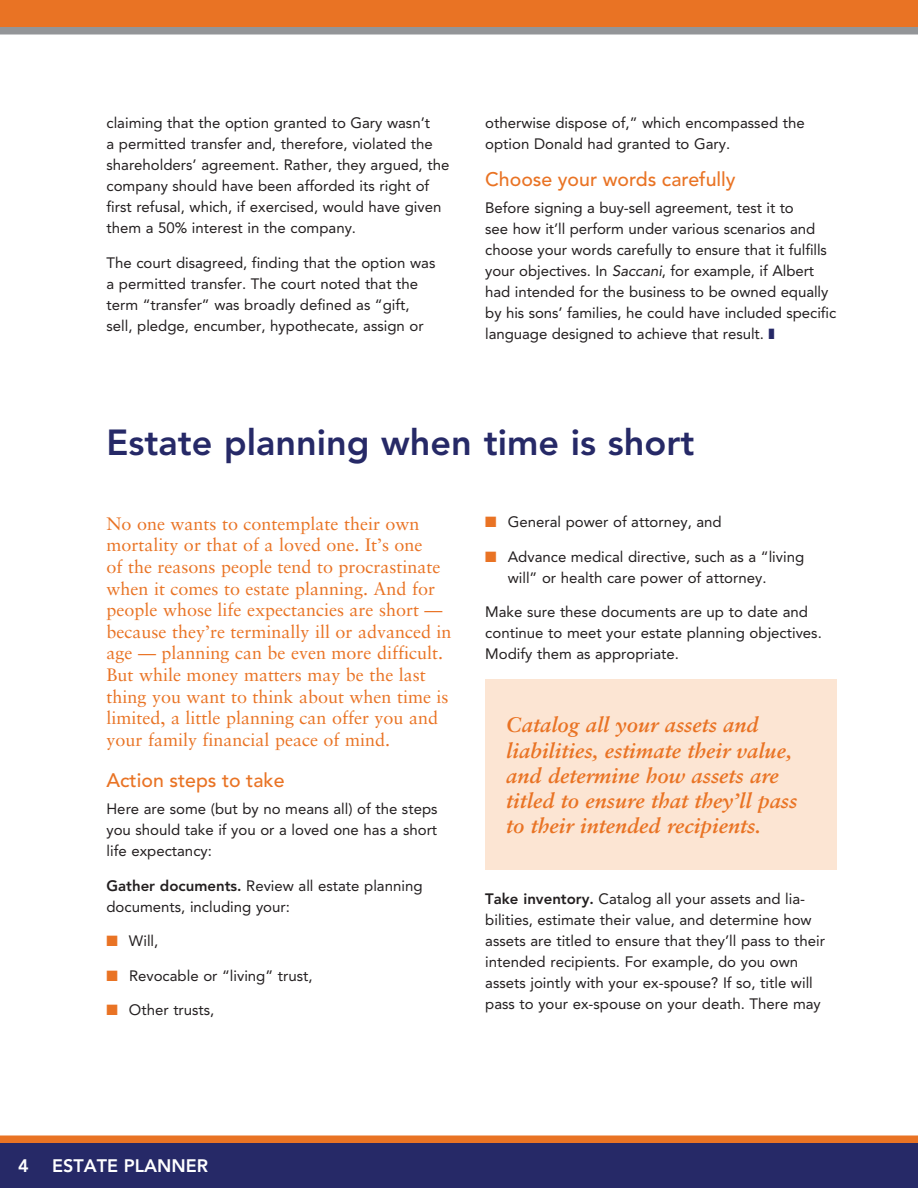
<style>
.page{position:relative;width:918px;height:1188px;background:#fff}
.page>*{position:absolute;margin:0;border:0;box-sizing:border-box;transform-origin:0 0}
.t1{font:800 36px "Avenir LT Std";color:#262967}
.t2{font:italic 700 21px/25.2px "Sabon LT Std";color:#e97324}
.t3{font:500 19.5px "Avenir LT Std";color:#e97324}
.t4{font:18px/21.6px "Sabon LT Std";color:#e97324}
.t5{font:800 18px "Avenir LT Std";color:#fff}
.t6{font:15px/21px "Avenir LT Std";color:#231f20}
.s1{font-style:italic}
.s2{color:#262967}
.s3{font-weight:800}
.s4{color:#e97324}
</style>
<div class="page">
<div style="left:0;top:0;width:918px;height:27px;background:#e97324"></div>
<div style="left:0;top:27px;width:918px;height:7px;background:#939598"></div>
<div style="left:0;top:1136px;width:918px;height:7px;background:#e97324"></div>
<div style="left:0;top:1143px;width:918px;height:45px;background:#262967"></div>
<div style="left:485px;top:680px;width:352px;height:190px;background:#fce5d3"></div>
<p class="t6" style="left:106px;top:113px;width:344px">claiming that the option granted to Gary wasn’t<br>a permitted transfer and, therefore, violated the shareholders’ agreement. Rather, they argued, the company should have been afforded its right of first refusal, which, if exercised, would have given them a 50% interest in the company.</p>
<p class="t6" style="left:106px;top:252px;width:330px">The court disagreed, finding that the option was a permitted transfer. The court noted that the term “transfer” was broadly defined as “gift, sell, pledge, encumber, hypothecate, assign or</p>
<p class="t6" style="left:485px;top:113px;width:321px">otherwise dispose of,” which encompassed the option Donald had granted to Gary.</p>
<h3 class="t3" style="left:485px;top:168px;width:252px">Choose your words carefully</h3>
<p class="t6" style="left:485px;top:198px;width:353px">Before signing a buy-sell agreement, test it to<br>see how it’ll perform under various scenarios and choose your words carefully to ensure that it fulfills your objectives. In <span class="s1">Saccani</span>, for example, if Albert had intended for the business to be owned equally by his sons’ families, he could have included specific language designed to achieve that result. <span class="s2">❚</span></p>
<h1 class="t1" style="left:106px;top:421px;width:589px">Estate planning when time is short</h1>
<p class="t4" style="left:107px;top:513px;width:347px">No one wants to contemplate their own mortality or that of a loved one. It’s one<br>of the reasons people tend to procrastinate when it comes to estate planning. And for people whose life expectancies are short — because they’re terminally ill or advanced in age — planning can be even more difficult.<br>But while money matters may be the last thing you want to think about when time is limited, a little planning can offer you and your family financial peace of mind.</p>
<h3 class="t3" style="left:106px;top:769px;width:180px">Action steps to take</h3>
<p class="t6" style="left:106px;top:799px;width:333px;text-align:justify">Here are some (but by no means all) of the steps you should take if you or a loved one has a short life expectancy:</p>
<p class="t6" style="left:106px;top:875px;width:318px"><span class="s3">Gather documents.</span> Review all estate planning documents, including your:</p>
<p class="t6" style="left:106px;top:931px;width:53px"><span class="s4">■</span> Will,</p>
<p class="t6" style="left:106px;top:965px;width:208px"><span class="s4">■</span> Revocable or “living” trust,</p>
<p class="t6" style="left:106px;top:1000px;width:109px"><span class="s4">■</span> Other trusts,</p>
<p class="t6" style="left:485px;top:512px;width:238px"><span class="s4">■</span> General power of attorney, and</p>
<p class="t6" style="left:508px;top:546px;width:298px;text-indent:-22px"><span class="s4">■</span> Advance medical directive, such as a “living will” or health care power of attorney.</p>
<p class="t6" style="left:485px;top:602px;width:338px">Make sure these documents are up to date and continue to meet your estate planning objectives.<br>Modify them as appropriate.</p>
<h2 class="t2" style="left:506px;top:712px;width:293px">Catalog all your assets and liabilities, estimate their value, and determine how assets are titled to ensure that they’ll pass to their intended recipients.</h2>
<p class="t6" style="left:485px;top:888px;width:341px"><span class="s3">Take inventory.</span> Catalog all your assets and lia&shy;bilities, estimate their value, and determine how assets are titled to ensure that they’ll pass to their intended recipients. For example, do you own assets jointly with your ex-spouse? If so, title will pass to your ex-spouse on your death. There may</p>
<p class="t5" style="left:18px;top:1155px;width:12px">4</p>
<p class="t5" style="left:52px;top:1155px;width:158px">ESTATE PLANNER</p>
</div>
